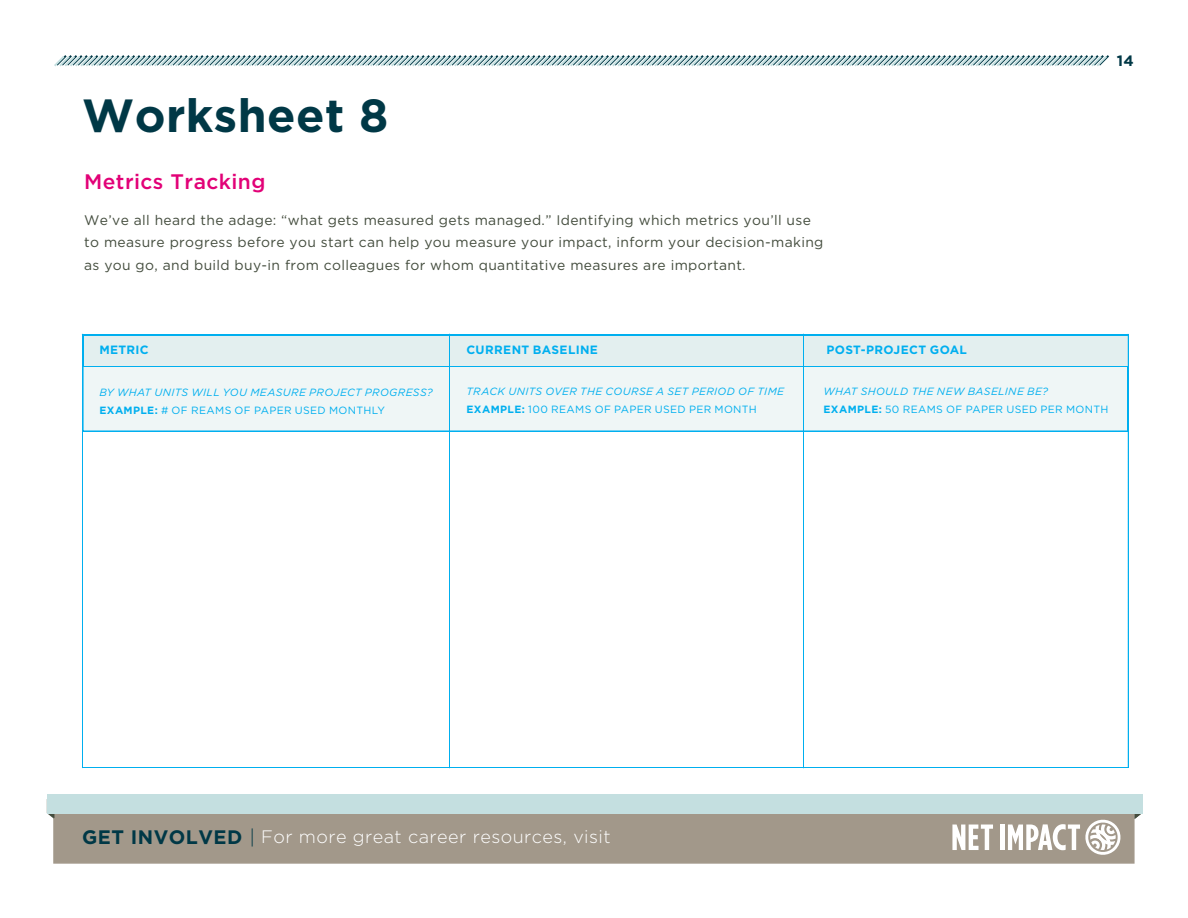
<style>
.page{position:relative;width:1188px;height:918px;background:#fff}
.page>*{position:absolute;margin:0;border:0;box-sizing:border-box;transform-origin:0 0}
.t1{font:700 46.5px "Gotham";color:#003846}
.t2{font:500 21px "Gotham";letter-spacing:.02em;color:#e20177}
.t3{font:300 18px "Gotham";letter-spacing:.025em;color:#fff}
.t4{font:700 15px "Gotham";color:#003846}
.t5{font:13.8px/22.5px "Gotham";letter-spacing:.025em;color:#444d3e}
.t6{font:700 12px "Gotham";letter-spacing:.03em;color:#00afef}
.t7{font:italic 10.5px/17.4px "Gotham";letter-spacing:.035em;color:#00afef}
.t8{font:10.5px "Gotham";color:#00afef}
.s1{font-weight:700;font-style:normal}
.s2{font-style:normal}
.s3{font-weight:700;font-size:19.5px;color:#003846}
.s4{font-style:italic;font-size:19.5px;color:#003846}
</style>
<div class="page">
<div style="left:53px;top:794px;width:1082px;height:70px;background:#a2988a;border:2px solid #a2988a"></div>
<svg style="left:952px;top:825px;width:41px;height:25px"></svg>
<div style="left:1000px;top:825px;width:5px;height:25px;background:#fff"></div>
<svg style="left:1008px;top:820px;width:112px;height:35px"></svg>
<svg style="left:54px;top:55px;width:1055px;height:12px"></svg>
<svg style="left:1134px;top:813px;width:8px;height:6px"></svg>
<svg style="left:47px;top:813px;width:7px;height:6px"></svg>
<div style="left:47px;top:794px;width:1096px;height:19px;background:#c4dfe0"></div>
<svg style="left:83px;top:334px;width:1045px;height:434px"></svg>
<h1 class="t1" style="left:82px;top:88px;width:308px">WORKSHEET 8</h1>
<h2 class="t2" style="left:84px;top:169px;width:183px">Metrics Tracking</h2>
<p class="t5" style="left:84px;top:208px;width:741px">We’ve all heard the adage: “what gets measured gets managed.” Identifying which metrics you’ll use to measure progress before you start can help you measure your impact, inform your decision-making as you go, and build buy-in from colleagues for whom quantitative measures are important.</p>
<p class="t4" style="left:1117px;top:52px;width:19px">14</p>
<p class="t6" style="left:99px;top:343px;width:44px">METRIC</p>
<p class="t6" style="left:467px;top:343px;width:133px">CURRENT BASELI NE</p>
<p class="t7" style="left:99px;top:384px;width:335px">BY WHAT UNITS WILL YOU MEASURE PROJECT PROGRESS?<br><span class="s1">EXAMPLE:</span> <span class="s2"># of reams</span></p>
<p class="t7" style="left:467px;top:383px;width:319px">TRACK UNITS OVER THE COURSE A SET PERIOD OF TIME<br><span class="s1">EXAMPLE:</span> <span class="s2">100 reams</span></p>
<p class="t8" style="left:595px;top:403px;width:28px">of paper</p>
<p class="t8" style="left:655px;top:403px;width:9px">used</p>
<p class="t8" style="left:689px;top:403px;width:8px">per</p>
<p class="t8" style="left:715px;top:403px;width:10px">mont</p>
<p class="t8" style="left:749px;top:403px;width:9px">h</p>
<p class="t8" style="left:235px;top:404px;width:28px">of paper</p>
<p class="t8" style="left:295px;top:404px;width:9px">used</p>
<p class="t8" style="left:329px;top:404px;width:10px">mont</p>
<p class="t8" style="left:363px;top:404px;width:23px">hly</p>
<p class="t6" style="left:827px;top:343px;width:142px">POST-PROJECT GOAL</p>
<p class="t7" style="left:823px;top:383px;width:226px">WHAT SHOULD THE NEW BASELINE BE?<br><span class="s1">EXAMPLE:</span> <span class="s2">50 reams</span></p>
<p class="t8" style="left:946px;top:403px;width:28px">of paper</p>
<p class="t8" style="left:1006px;top:403px;width:9px">used</p>
<p class="t8" style="left:1041px;top:403px;width:8px">per</p>
<p class="t8" style="left:1066px;top:403px;width:10px">mont</p>
<p class="t8" style="left:1100px;top:403px;width:9px">h</p>
<h3 class="t3" style="left:82px;top:827px;width:530px"><span class="s3">GET INVOLVED</span> <span class="s4">|</span> For more great career resources, visit</h3>
</div>
